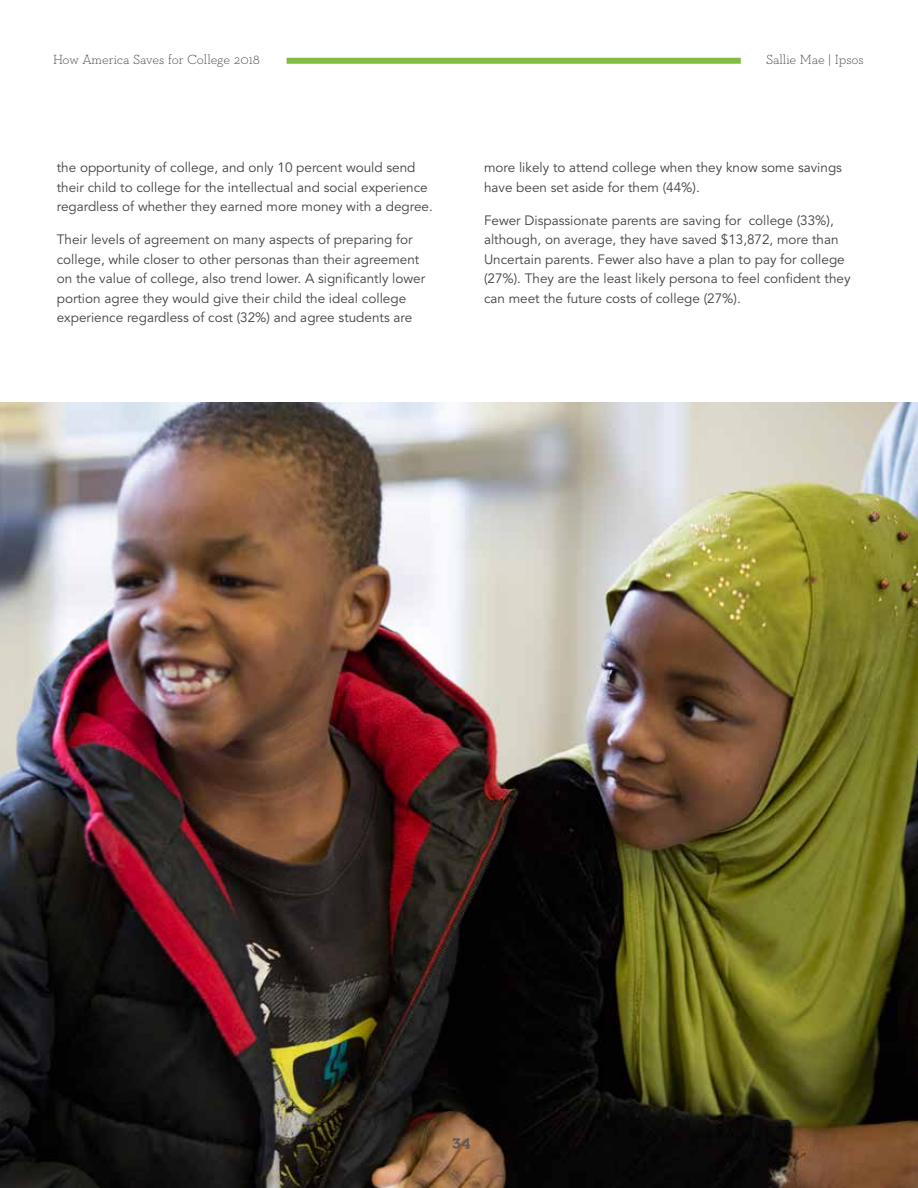
<style>
.page{position:relative;width:918px;height:1188px;background:#fff}
.page>*{position:absolute;margin:0;border:0;box-sizing:border-box;transform-origin:0 0}
.t1{font:700 16.5px "Neutraface Slab Text";color:#58595b}
.t2{font:13.5px/19.5px "Avenir LT Std";color:#414042}
.t3{font:300 13.5px "Neutraface Slab Text";letter-spacing:-.005em;color:#414042}
</style>
<div class="page">
<img style="left:0;top:402px;width:918px;height:786px">
<div style="left:287px;top:58px;width:454px;height:6px;background:#81bd41"></div>
<p class="t3" style="left:53px;top:51px;width:209px">How America Saves for College 2018</p>
<p class="t3" style="left:766px;top:51px;width:99px">Sallie Mae | Ipsos</p>
<p class="t2" style="left:57px;top:158px;width:378px">the opportunity of college, and only 10 percent would send their child to college for the intellectual and social experience regardless of whether they earned more money with a degree.</p>
<p class="t2" style="left:57px;top:230px;width:370px">Their levels of agreement on many aspects of preparing for college, while closer to other personas than their agreement on the value of college, also trend lower. A significantly lower portion agree they would give their child the ideal college experience regardless of cost (32%) and agree students are</p>
<p class="t2" style="left:484px;top:158px;width:360px">more likely to attend college when they know some savings have been set aside for them (44%).</p>
<p class="t2" style="left:484px;top:211px;width:368px">Fewer Dispassionate parents are saving for college (33%), although, on average, they have saved $13,872, more than Uncertain parents. Fewer also have a plan to pay for college (27%). They are the least likely persona to feel confident they can meet the future costs of college (27%).</p>
<p class="t1" style="left:453px;top:1131px;width:19px">34</p>
</div>
